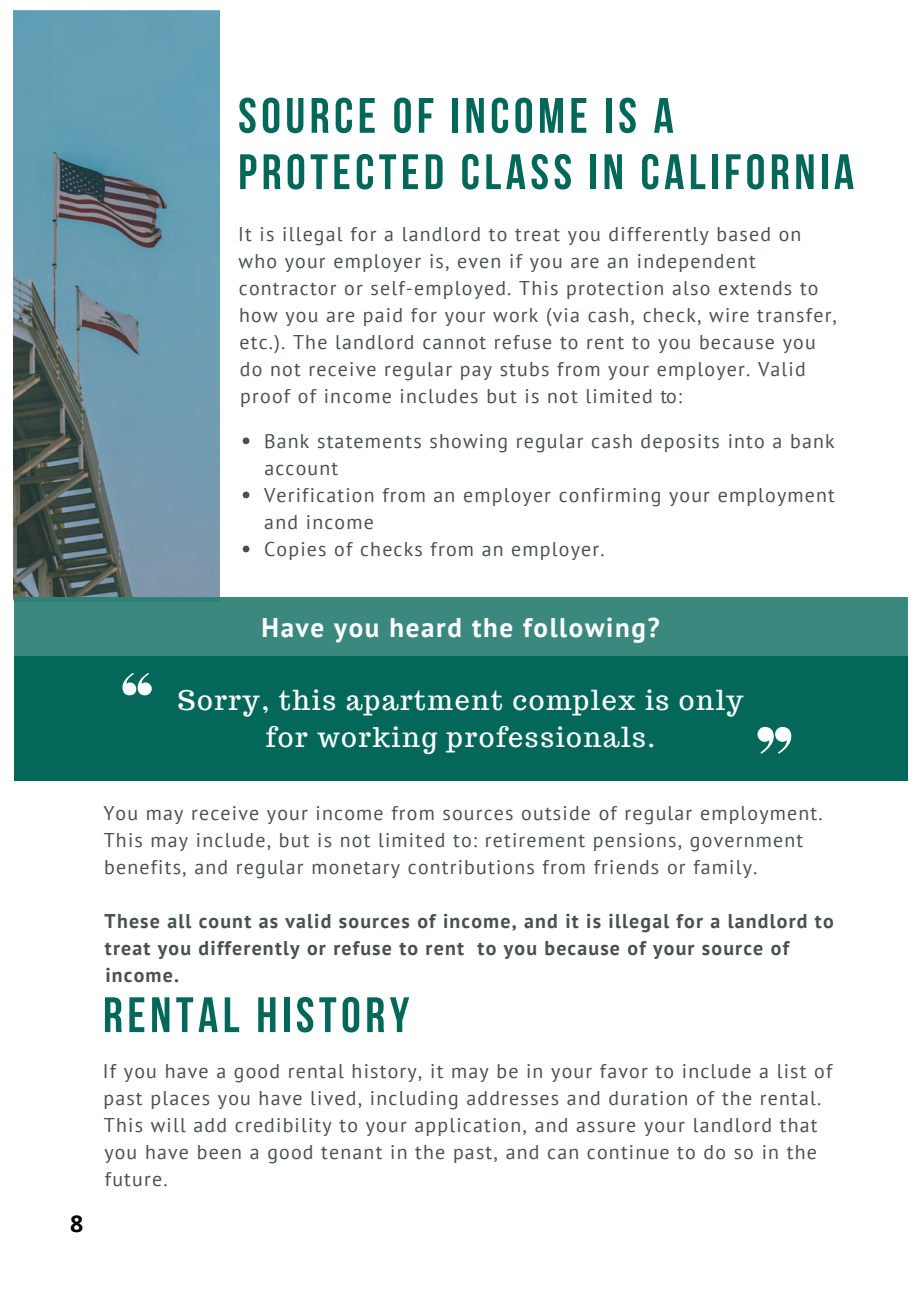
<style>
.page{position:relative;width:921px;height:1291px;background:#fff}
.page>*{position:absolute;margin:0;border:0;box-sizing:border-box;transform-origin:0 0}
.t1{font:27px/37.5px "Trocchi";letter-spacing:.06em;color:#fff;text-align:center}
.t2{font:700 27px "PT Sans";letter-spacing:.06em;color:#fff}
.t3{font:700 23.25px "Open Sans";color:#000}
.t4{font:19.8px/27px "PT Sans";letter-spacing:.06em;color:#495052}
.t5{font:700 19.8px/27px "PT Sans";letter-spacing:.06em;color:#495052}
</style>
<div class="page">
<svg style="left:239px;top:98px;width:16px;height:35px"></svg>
<svg style="left:263px;top:98px;width:16px;height:35px"></svg>
<svg style="left:287px;top:98px;width:16px;height:35px"></svg>
<svg style="left:311px;top:98px;width:17px;height:35px"></svg>
<svg style="left:335px;top:98px;width:17px;height:35px"></svg>
<svg style="left:359px;top:98px;width:15px;height:35px"></svg>
<svg style="left:394px;top:98px;width:17px;height:35px"></svg>
<svg style="left:419px;top:98px;width:14px;height:35px"></svg>
<div style="left:452px;top:98px;width:6px;height:35px;background:#03685a"></div>
<svg style="left:466px;top:98px;width:17px;height:35px"></svg>
<svg style="left:491px;top:98px;width:17px;height:35px"></svg>
<svg style="left:515px;top:98px;width:17px;height:35px"></svg>
<svg style="left:540px;top:98px;width:23px;height:35px"></svg>
<svg style="left:571px;top:98px;width:15px;height:35px"></svg>
<div style="left:606px;top:98px;width:5px;height:35px;background:#03685a"></div>
<svg style="left:619px;top:98px;width:16px;height:35px"></svg>
<svg style="left:654px;top:98px;width:19px;height:35px"></svg>
<svg style="left:240px;top:154px;width:16px;height:35px"></svg>
<svg style="left:263px;top:154px;width:17px;height:35px"></svg>
<svg style="left:287px;top:154px;width:17px;height:35px"></svg>
<svg style="left:310px;top:154px;width:17px;height:35px"></svg>
<svg style="left:334px;top:154px;width:15px;height:35px"></svg>
<svg style="left:356px;top:154px;width:17px;height:35px"></svg>
<svg style="left:379px;top:154px;width:17px;height:35px"></svg>
<svg style="left:403px;top:154px;width:15px;height:35px"></svg>
<svg style="left:425px;top:154px;width:17px;height:35px"></svg>
<svg style="left:462px;top:154px;width:16px;height:35px"></svg>
<svg style="left:486px;top:154px;width:14px;height:35px"></svg>
<svg style="left:506px;top:154px;width:19px;height:35px"></svg>
<svg style="left:531px;top:154px;width:16px;height:35px"></svg>
<svg style="left:554px;top:154px;width:16px;height:35px"></svg>
<div style="left:590px;top:154px;width:6px;height:35px;background:#03685a"></div>
<svg style="left:604px;top:154px;width:17px;height:35px"></svg>
<svg style="left:642px;top:154px;width:16px;height:35px"></svg>
<svg style="left:664px;top:154px;width:19px;height:35px"></svg>
<svg style="left:690px;top:154px;width:15px;height:35px"></svg>
<div style="left:712px;top:154px;width:5px;height:35px;background:#03685a"></div>
<svg style="left:726px;top:154px;width:14px;height:35px"></svg>
<svg style="left:747px;top:154px;width:16px;height:35px"></svg>
<svg style="left:771px;top:154px;width:17px;height:35px"></svg>
<svg style="left:796px;top:154px;width:17px;height:35px"></svg>
<div style="left:821px;top:154px;width:6px;height:35px;background:#03685a"></div>
<svg style="left:834px;top:154px;width:19px;height:35px"></svg>
<div style="left:14px;top:597px;width:893px;height:184px;background:#03685a"></div>
<div style="left:14px;top:597px;width:893px;height:59px;background:#3b897e"></div>
<svg style="left:122px;top:673px;width:30px;height:22px"></svg>
<svg style="left:757px;top:727px;width:34px;height:26px"></svg>
<svg style="left:105px;top:997px;width:17px;height:35px"></svg>
<svg style="left:129px;top:997px;width:15px;height:35px"></svg>
<svg style="left:152px;top:997px;width:17px;height:35px"></svg>
<svg style="left:176px;top:997px;width:42px;height:35px"></svg>
<svg style="left:225px;top:997px;width:14px;height:35px"></svg>
<svg style="left:258px;top:997px;width:17px;height:35px"></svg>
<div style="left:284px;top:997px;width:5px;height:35px;background:#03685a"></div>
<svg style="left:297px;top:996px;width:16px;height:36px"></svg>
<svg style="left:319px;top:997px;width:17px;height:35px"></svg>
<svg style="left:342px;top:996px;width:17px;height:36px"></svg>
<svg style="left:367px;top:997px;width:17px;height:35px"></svg>
<svg style="left:390px;top:997px;width:19px;height:35px"></svg>
<svg style="left:242px;top:437px;width:7px;height:7px"></svg>
<svg style="left:242px;top:491px;width:7px;height:7px"></svg>
<svg style="left:242px;top:545px;width:7px;height:7px"></svg>
<svg style="left:14px;top:11px;width:206px;height:590px;background:#628a99"></svg>
<p class="t4" style="left:238px;top:220px;width:600px">It is illegal for a landlord to treat you differently based on who your employer is, even if you are an independent contractor or self-employed. This protection also extends to how you are paid for your work (via cash, check, wire transfer, etc.). The landlord cannot refuse to rent to you because you do not receive regular pay stubs from your employer. Valid proof of income includes but is not limited to:</p>
<p class="t4" style="left:264px;top:426px;width:572px">Bank statements showing regular cash deposits into a bank account<br>Verification from an employer confirming your employment and income<br>Copies of checks from an employer.</p>
<h1 class="t2" style="left:261px;top:609px;width:399px">Have you heard the following?</h1>
<h1 class="t1" style="left:178px;top:681px;width:567px">Sorry, this apartment complex is only for working professionals.</h1>
<p class="t4" style="left:103px;top:799px;width:720px">You may receive your income from sources outside of regular employment.<br>This may include, but is not limited to: retirement pensions, government benefits, and regular monetary contributions from friends or family.</p>
<p class="t5" style="left:104px;top:907px;width:730px">These all count as valid sources of income, and it is illegal for a landlord to treat you differently or refuse to rent to you because of your source of income.</p>
<p class="t3" style="left:70px;top:1207px;width:15px">8</p>
<p class="t4" style="left:103px;top:1056px;width:730px">If you have a good rental history, it may be in your favor to include a list of past places you have lived, including addresses and duration of the rental.<br>This will add credibility to your application, and assure your landlord that you have been a good tenant in the past, and can continue to do so in the future.</p>
</div>
